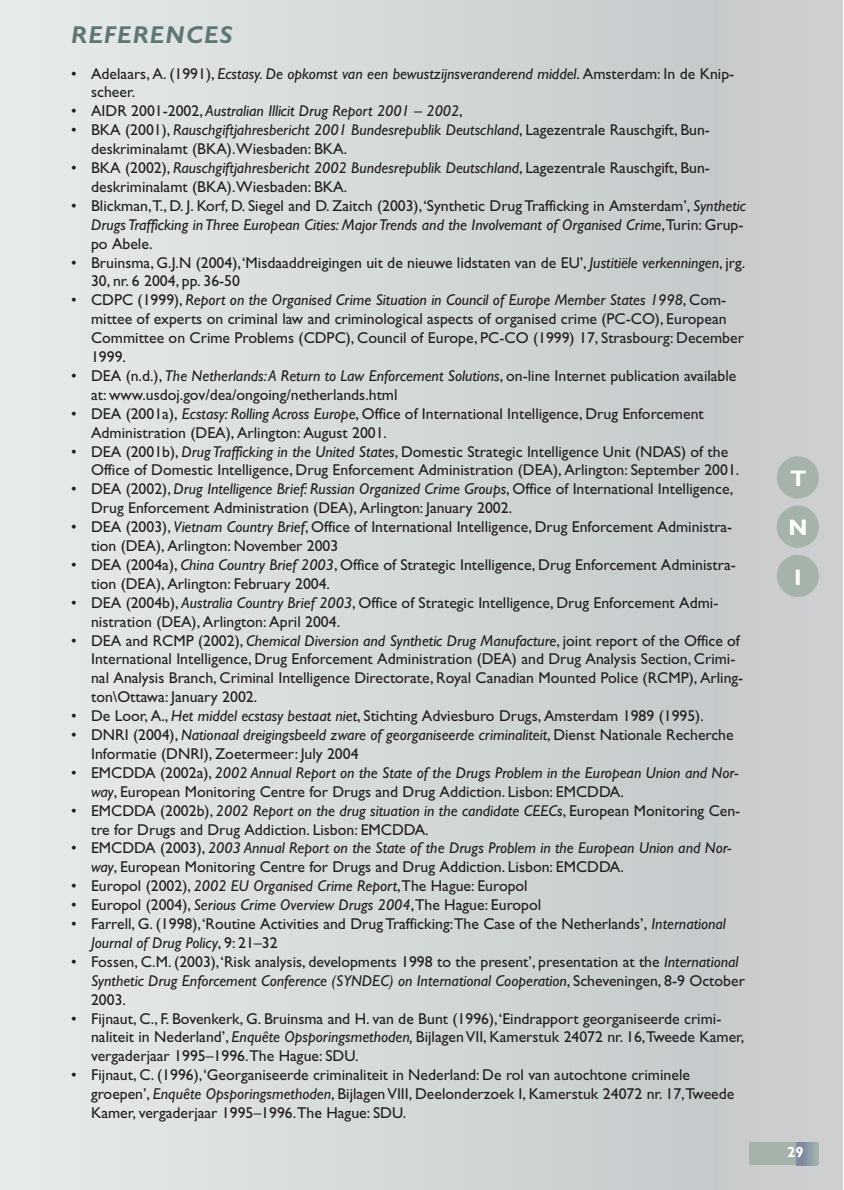
<style>
.page{position:relative;width:844px;height:1190px;background:#fff}
.page>*{position:absolute;margin:0;border:0;box-sizing:border-box;transform-origin:0 0}
.t1{font:italic 700 24.5px "Gill Sans";letter-spacing:.055em;color:#607675}
.t2{font:700 22.57px/49.2px "Gill Sans";color:#fff;text-align:justify}
.t3{font:15.75px/18.9px "Gill Sans";color:#231f20}
.t4{font:italic 15.75px/18.9px "Gill Sans";color:#231f20}
.t5{font:700 14.88px "Gill Sans";color:#fff}
.s1{font-style:normal}
.s2{font-style:italic}
</style>
<div class="page">
<div style="left:698px;top:0;width:144px;height:1190px;background:#cbcdce"></div>
<div style="left:0;top:0;width:718px;height:1190px;background:linear-gradient(to right,#e8ecea,#c4cacb)"></div>
<div style="left:776px;top:456px;width:42px;height:43px;background:#a5b3ab;border-radius:50%"></div>
<div style="left:776px;top:506px;width:42px;height:42px;background:#a5b3ab;border-radius:50%"></div>
<div style="left:776px;top:555px;width:42px;height:42px;background:#a5b3ab;border-radius:50%"></div>
<div style="left:749px;top:1142px;width:70px;height:23px;background:#a5b3ab"></div>
<div style="left:796px;top:1142px;width:20px;height:23px;background:linear-gradient(to right,#7a7c9a,#99aaac)"></div>
<h1 class="t1" style="left:71px;top:27px;width:163px">REFERENCES</h1>
<p class="t4" style="left:91px;top:66px;width:644px;text-indent:-20px"><span class="s1">• Adelaars, A. (1991),</span> Ecstasy. De opkomst van een bewustzijnsveranderend middel<span class="s1">. Amsterdam: In de Knip&shy;scheer.</span></p>
<p class="t4" style="left:71px;top:103px;width:393px"><span class="s1">• AIDR 2001-2002,</span> Australian Illicit Drug Report 2001 – 2002<span class="s1">,</span></p>
<p class="t3" style="left:91px;top:122px;width:620px;text-indent:-20px">• BKA (2001), <span class="s2">Rauschgiftjahresbericht 2001 Bundesrepublik Deutschland</span>, Lagezentrale Rauschgift, Bun&shy;deskriminalamt (BKA).Wiesbaden: BKA.</p>
<p class="t3" style="left:91px;top:160px;width:620px;text-indent:-20px">• BKA (2002), <span class="s2">Rauschgiftjahresbericht 2002 Bundesrepublik Deutschland</span>, Lagezentrale Rauschgift, Bun&shy;deskriminalamt (BKA).Wiesbaden: BKA.</p>
<p class="t3" style="left:91px;top:198px;width:656px;text-indent:-20px">• Blickman,T., D. J. Korf, D. Siegel and D. Zaitch (2003),‘Synthetic Drug Trafficking in Amsterdam’, <span class="s2">Synthetic<br>Drugs Trafficking in Three European Cities: Major Trends and the Involvemant of Organised Crime</span>,Turin: Grup&shy;po Abele.</p>
<p class="t3" style="left:91px;top:255px;width:655px;text-indent:-20px">• Bruinsma, G.J.N (2004),‘Misdaaddreigingen uit de nieuwe lidstaten van de EU’, <span class="s2">Justitiële verkenningen</span>, jrg.<br>30, nr. 6 2004, pp. 36-50</p>
<p class="t3" style="left:91px;top:292px;width:654px;text-indent:-20px">• CDPC (1999), <span class="s2">Report on the Organised Crime Situation in Council of Europe Member States 1998</span>, Com&shy;mittee of experts on criminal law and criminological aspects of organised crime (PC-CO), European Committee on Crime Problems (CDPC), Council of Europe, PC-CO (1999) 17, Strasbourg: December 1999.</p>
<p class="t3" style="left:91px;top:368px;width:647px;text-indent:-20px">• DEA (n.d.), <span class="s2">The Netherlands:A Return to Law Enforcement Solutions</span>, on-line Internet publication available at: www.usdoj.gov/dea/ongoing/netherlands.html</p>
<p class="t3" style="left:91px;top:406px;width:614px;text-indent:-20px">• DEA (2001a), <span class="s2">Ecstasy: Rolling Across Europe</span>, Office of International Intelligence, Drug Enforcement<br>Administration (DEA), Arlington: August 2001.</p>
<p class="t3" style="left:91px;top:444px;width:649px;text-indent:-20px">• DEA (2001b), <span class="s2">Drug Trafficking in the United States</span>, Domestic Strategic Intelligence Unit (NDAS) of the<br>Office of Domestic Intelligence, Drug Enforcement Administration (DEA), Arlington: September 2001.</p>
<p class="t3" style="left:91px;top:481px;width:643px;text-indent:-20px">• DEA (2002), <span class="s2">Drug Intelligence Brief: Russian Organized Crime Groups</span>, Office of International Intelligence,<br>Drug Enforcement Administration (DEA), Arlington: January 2002.</p>
<p class="t3" style="left:91px;top:519px;width:642px;text-indent:-20px">• DEA (2003), <span class="s2">Vietnam Country Brief</span>, Office of International Intelligence, Drug Enforcement Administra&shy;tion (DEA), Arlington: November 2003</p>
<p class="t3" style="left:91px;top:557px;width:646px;text-indent:-20px">• DEA (2004a), <span class="s2">China Country Brief 2003</span>, Office of Strategic Intelligence, Drug Enforcement Administra&shy;tion (DEA), Arlington: February 2004.</p>
<p class="t3" style="left:91px;top:595px;width:629px;text-indent:-20px">• DEA (2004b), <span class="s2">Australia Country Brief 2003</span>, Office of Strategic Intelligence, Drug Enforcement Admi&shy;nistration (DEA), Arlington: April 2004.</p>
<p class="t3" style="left:91px;top:633px;width:653px;text-indent:-20px">• DEA and RCMP (2002), <span class="s2">Chemical Diversion and Synthetic Drug Manufacture</span>, joint report of the Office of International Intelligence, Drug Enforcement Administration (DEA) and Drug Analysis Section, Crimi&shy;nal Analysis Branch, Criminal Intelligence Directorate, Royal Canadian Mounted Police (RCMP), Arling&shy;ton\Ottawa: January 2002.</p>
<p class="t3" style="left:71px;top:708px;width:634px">• De Loor, A., <span class="s2">Het middel ecstasy bestaat niet</span>, Stichting Adviesburo Drugs, Amsterdam 1989 (1995).</p>
<p class="t3" style="left:91px;top:727px;width:644px;text-indent:-20px">• DNRI (2004), <span class="s2">Nationaal dreigingsbeeld zware of georganiseerde criminaliteit</span>, Dienst Nationale Recherche<br>Informatie (DNRI), Zoetermeer: July 2004</p>
<p class="t3" style="left:91px;top:765px;width:648px;text-indent:-20px">• EMCDDA (2002a), <span class="s2">2002 Annual Report on the State of the Drugs Problem in the European Union and Nor&shy;way</span>, European Monitoring Centre for Drugs and Drug Addiction. Lisbon: EMCDDA.</p>
<p class="t3" style="left:91px;top:803px;width:650px;text-indent:-20px">• EMCDDA (2002b), <span class="s2">2002 Report on the drug situation in the candidate CEECs</span>, European Monitoring Cen&shy;tre for Drugs and Drug Addiction. Lisbon: EMCDDA.</p>
<p class="t3" style="left:91px;top:840px;width:642px;text-indent:-20px">• EMCDDA (2003), <span class="s2">2003 Annual Report on the State of the Drugs Problem in the European Union and Nor&shy;way</span>, European Monitoring Centre for Drugs and Drug Addiction. Lisbon: EMCDDA.</p>
<p class="t3" style="left:71px;top:878px;width:458px">• Europol (2002), <span class="s2">2002 EU Organised Crime Report</span>,The Hague: Europol</p>
<p class="t3" style="left:71px;top:897px;width:471px">• Europol (2004), <span class="s2">Serious Crime Overview Drugs 2004</span>,The Hague: Europol</p>
<p class="t3" style="left:91px;top:916px;width:636px;text-indent:-20px">• Farrell, G. (1998),‘Routine Activities and Drug Trafficking:The Case of the Netherlands’, <span class="s2">International<br>Journal of Drug Policy</span>, 9: 21–32</p>
<p class="t3" style="left:91px;top:954px;width:655px;text-indent:-20px">• Fossen, C.M. (2003),‘Risk analysis, developments 1998 to the present’, presentation at the <span class="s2">International<br>Synthetic Drug Enforcement Conference (SYNDEC) on International Cooperation</span>, Scheveningen, 8-9 October<br>2003.</p>
<p class="t3" style="left:91px;top:1011px;width:654px;text-indent:-20px">• Fijnaut, C., F. Bovenkerk, G. Bruinsma and H. van de Bunt (1996),‘Eindrapport georganiseerde crimi&shy;naliteit in Nederland’, <span class="s2">Enquête Opsporingsmethoden,</span> Bijlagen VII, Kamerstuk 24072 nr. 16,Tweede Kamer, vergaderjaar 1995–1996.The Hague: SDU.</p>
<p class="t3" style="left:91px;top:1067px;width:644px;text-indent:-20px">• Fijnaut, C. (1996),‘Georganiseerde criminaliteit in Nederland: De rol van autochtone criminele groepen’, <span class="s2">Enquête Opsporingsmethoden</span>, Bijlagen VIII, Deelonderzoek I, Kamerstuk 24072 nr. 17,Tweede<br>Kamer, vergaderjaar 1995–1996.The Hague: SDU.</p>
<h2 class="t2" style="left:788px;top:456px;width:21px">T N I</h2>
<p class="t5" style="left:787px;top:1147px;width:18px">29</p>
</div>
